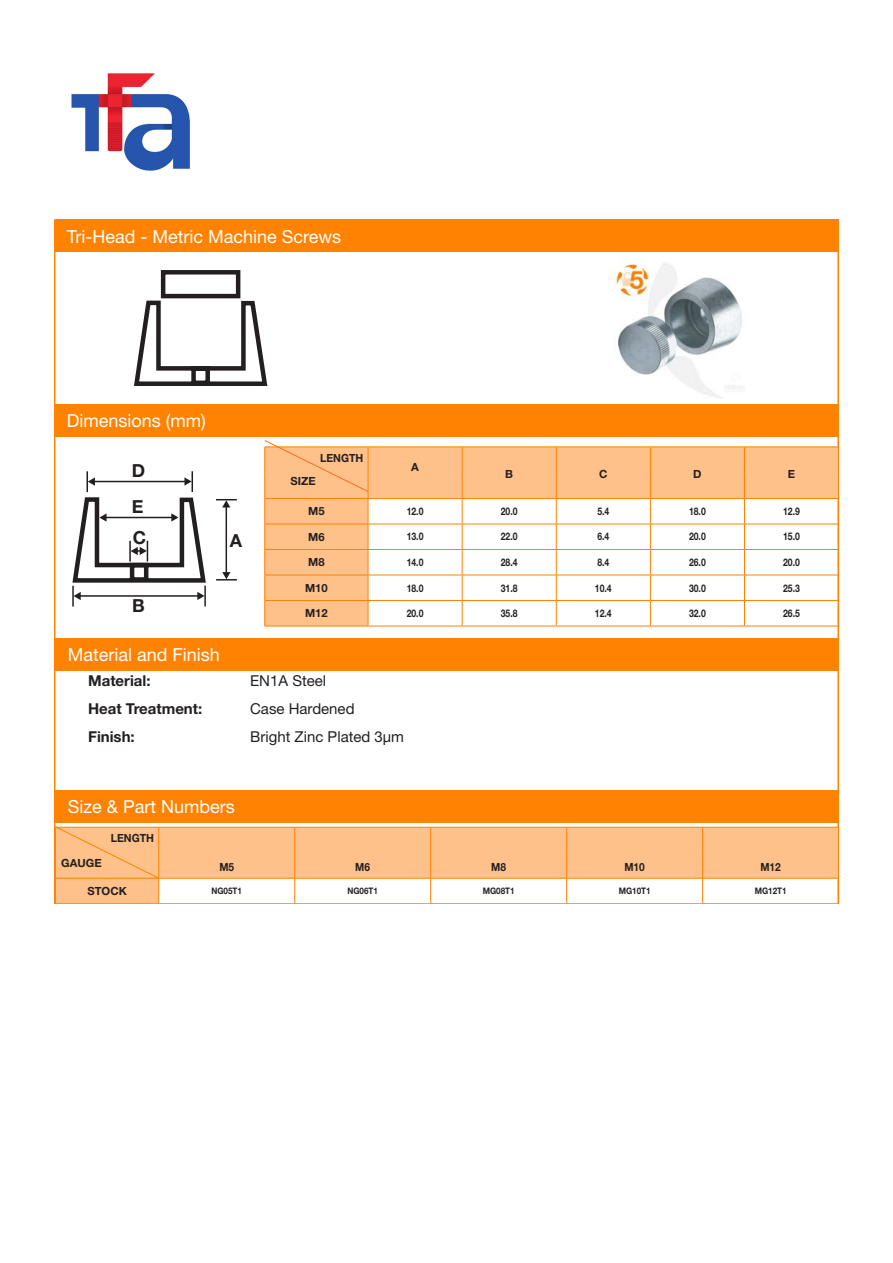
<style>
.page{position:relative;width:893px;height:1263px;background:#fff}
.page>*{position:absolute;margin:0;border:0;box-sizing:border-box;transform-origin:0 0}
.t1{font:18px "Helvetica Neue LT Std";color:#fff}
.t2{font:700 18px/36px "Helvetica Neue";color:#231f20}
.t3{font:15px "Helvetica Neue LT Std";color:#231f20}
.t4{font:700 15px "Helvetica Neue LT Std";color:#231f20}
.t5{font:700 11.25px "Helvetica Neue LT Std";color:#231f20}
.t6{font:700 11.25px "Helvetica Neue LT Std";color:#231f20;scale:.94 1}
.t7{font:700 11.25px "Helvetica Neue LT Std";color:#231f20;scale:.9 1}
.t8{font:700 10.5px "Helvetica Neue LT Std";color:#231f20;scale:.82 1}
.t9{font:700 9px "Helvetica Neue LT Std";color:#231f20;scale:.9 1}
</style>
<div class="page">
<hr style="left:837px;top:220px;width:2px;height:684px;background:#ff8200">
<hr style="left:54px;top:220px;width:2px;height:684px;background:#ff8200">
<div style="left:55px;top:790px;width:783px;height:32px;background:#ff8200"></div>
<div style="left:55px;top:405px;width:783px;height:32px;background:#ff8200"></div>
<div style="left:55px;top:219px;width:783px;height:32px;background:#ff8200"></div>
<div style="left:55px;top:638px;width:783px;height:32px;background:#ff8200"></div>
<svg style="left:160px;top:828px;width:678px;height:75px;fill:#ffc18a"></svg>
<hr style="left:159px;top:827px;width:136px;height:1px;background:#ff8200">
<hr style="left:295px;top:827px;width:136px;height:1px;background:#ff8200">
<hr style="left:431px;top:827px;width:136px;height:1px;background:#ff8200">
<hr style="left:567px;top:827px;width:136px;height:1px;background:#ff8200">
<hr style="left:703px;top:827px;width:136px;height:1px;background:#ff8200">
<hr style="left:55px;top:903px;width:52px;height:1px;background:#ff8200">
<hr style="left:107px;top:903px;width:52px;height:1px;background:#ff8200">
<hr style="left:159px;top:878px;width:136px;height:1px;background:#ff8200">
<hr style="left:159px;top:903px;width:136px;height:1px;background:#ff8200">
<svg style="left:294px;top:827px;width:1px;height:76px"></svg>
<hr style="left:295px;top:878px;width:136px;height:1px;background:#ff8200">
<hr style="left:295px;top:903px;width:136px;height:1px;background:#ff8200">
<svg style="left:430px;top:827px;width:1px;height:76px"></svg>
<hr style="left:431px;top:878px;width:136px;height:1px;background:#ff8200">
<hr style="left:431px;top:903px;width:136px;height:1px;background:#ff8200">
<svg style="left:566px;top:827px;width:1px;height:76px"></svg>
<hr style="left:567px;top:878px;width:136px;height:1px;background:#ff8200">
<hr style="left:703px;top:878px;width:136px;height:1px;background:#ff8200">
<hr style="left:567px;top:903px;width:136px;height:1px;background:#ff8200">
<hr style="left:703px;top:903px;width:136px;height:1px;background:#ff8200">
<svg style="left:702px;top:827px;width:1px;height:76px"></svg>
<svg style="left:55px;top:826px;width:105px;height:77px;background:#ffbe83"></svg>
<svg style="left:369px;top:447px;width:469px;height:179px"></svg>
<hr style="left:368px;top:446px;width:94px;height:1px;background:#ff8200">
<hr style="left:462px;top:446px;width:94px;height:1px;background:#ff8200">
<hr style="left:556px;top:446px;width:94px;height:1px;background:#ff8200">
<hr style="left:650px;top:446px;width:94px;height:1px;background:#ff8200">
<hr style="left:744px;top:446px;width:95px;height:1px;background:#ff8200">
<hr style="left:368px;top:498px;width:94px;height:1px;background:#ff8200">
<hr style="left:462px;top:498px;width:94px;height:1px;background:#ff8200">
<hr style="left:556px;top:498px;width:94px;height:1px;background:#ff8200">
<hr style="left:650px;top:498px;width:94px;height:1px;background:#ff8200">
<hr style="left:744px;top:498px;width:95px;height:1px;background:#ff8200">
<hr style="left:368px;top:524px;width:94px;height:1px;background:#ff8200">
<hr style="left:462px;top:524px;width:94px;height:1px;background:#ff8200">
<hr style="left:556px;top:524px;width:94px;height:1px;background:#ff8200">
<hr style="left:650px;top:524px;width:94px;height:1px;background:#ff8200">
<hr style="left:744px;top:524px;width:95px;height:1px;background:#ff8200">
<hr style="left:368px;top:549px;width:94px;height:1px;background:#ff8200">
<hr style="left:462px;top:549px;width:94px;height:1px;background:#ff8200">
<hr style="left:556px;top:549px;width:94px;height:1px;background:#ff8200">
<hr style="left:650px;top:549px;width:94px;height:1px;background:#ff8200">
<hr style="left:744px;top:549px;width:95px;height:1px;background:#ff8200">
<hr style="left:368px;top:575px;width:94px;height:1px;background:#ff8200">
<hr style="left:462px;top:575px;width:94px;height:1px;background:#ff8200">
<hr style="left:556px;top:575px;width:94px;height:1px;background:#ff8200">
<hr style="left:650px;top:575px;width:94px;height:1px;background:#ff8200">
<hr style="left:744px;top:575px;width:95px;height:1px;background:#ff8200">
<hr style="left:368px;top:600px;width:94px;height:1px;background:#ff8200">
<hr style="left:462px;top:600px;width:94px;height:1px;background:#ff8200">
<svg style="left:462px;top:447px;width:1px;height:179px"></svg>
<hr style="left:556px;top:600px;width:94px;height:1px;background:#ff8200">
<svg style="left:556px;top:447px;width:1px;height:179px"></svg>
<hr style="left:650px;top:600px;width:94px;height:1px;background:#ff8200">
<svg style="left:650px;top:447px;width:1px;height:179px"></svg>
<hr style="left:744px;top:600px;width:95px;height:1px;background:#ff8200">
<svg style="left:744px;top:447px;width:1px;height:179px"></svg>
<hr style="left:264px;top:626px;width:52px;height:1px;background:#ff8200">
<hr style="left:316px;top:626px;width:52px;height:1px;background:#ff8200">
<hr style="left:368px;top:626px;width:94px;height:1px;background:#ff8200">
<hr style="left:462px;top:626px;width:94px;height:1px;background:#ff8200">
<hr style="left:556px;top:626px;width:94px;height:1px;background:#ff8200">
<hr style="left:650px;top:626px;width:94px;height:1px;background:#ff8200">
<hr style="left:744px;top:626px;width:95px;height:1px;background:#ff8200">
<svg style="left:264px;top:440px;width:105px;height:186px;background:#febf86"></svg>
<img style="left:611px;top:263px;width:134px;height:135px">
<hr style="left:79px;top:595px;width:120px;height:2px;background:#231f20">
<svg style="left:74px;top:592px;width:7px;height:8px"></svg>
<svg style="left:197px;top:592px;width:7px;height:8px"></svg>
<hr style="left:72px;top:586px;width:2px;height:20px;background:#231f20">
<hr style="left:204px;top:586px;width:2px;height:20px;background:#231f20">
<hr style="left:226px;top:506px;width:1px;height:68px;background:#231f20">
<svg style="left:216px;top:572px;width:21px;height:8px"></svg>
<svg style="left:216px;top:499px;width:21px;height:8px"></svg>
<svg style="left:72px;top:471px;width:134px;height:112px"></svg>
<svg style="left:134px;top:270px;width:133px;height:116px"></svg>
<img style="left:53px;top:73px;width:166px;height:98px">
<h1 class="t1" style="left:67px;top:226px;width:276px">Tri-Head - Metric Machine Screws</h1>
<h1 class="t1" style="left:67px;top:410px;width:141px">Dimensions (mm)</h1>
<h1 class="t2" style="left:132px;top:452px;width:15px">D<br>E</h1>
<h1 class="t2" style="left:133px;top:519px;width:15px">C</h1>
<h1 class="t2" style="left:230px;top:522px;width:14px">A</h1>
<h1 class="t2" style="left:132px;top:588px;width:14px">B</h1>
<h1 class="t1" style="left:68px;top:643px;width:154px">Material and Finish</h1>
<p class="t6" style="left:320px;top:451px;width:48px">LENGTH</p>
<p class="t5" style="left:290px;top:474px;width:27px">SIZE</p>
<p class="t5" style="left:411px;top:460px;width:9px">A</p>
<p class="t5" style="left:505px;top:467px;width:9px">B</p>
<p class="t5" style="left:599px;top:467px;width:10px">C</p>
<p class="t5" style="left:693px;top:467px;width:10px">D</p>
<p class="t5" style="left:788px;top:467px;width:9px">E</p>
<p class="t5" style="left:308px;top:504px;width:18px">M5</p>
<p class="t8" style="left:407px;top:505px;width:22px">12.0</p>
<p class="t8" style="left:501px;top:505px;width:22px">20.0</p>
<p class="t8" style="left:597px;top:505px;width:16px">5.4</p>
<p class="t8" style="left:689px;top:505px;width:22px">18.0</p>
<p class="t8" style="left:783px;top:505px;width:22px">12.9</p>
<p class="t5" style="left:308px;top:530px;width:18px">M6</p>
<p class="t8" style="left:407px;top:530px;width:22px">13.0</p>
<p class="t8" style="left:501px;top:530px;width:22px">22.0</p>
<p class="t8" style="left:597px;top:530px;width:16px">6.4</p>
<p class="t8" style="left:689px;top:530px;width:22px">20.0</p>
<p class="t8" style="left:783px;top:530px;width:22px">15.0</p>
<p class="t5" style="left:308px;top:555px;width:18px">M8</p>
<p class="t8" style="left:407px;top:556px;width:22px">14.0</p>
<p class="t8" style="left:501px;top:556px;width:22px">28.4</p>
<p class="t8" style="left:597px;top:556px;width:16px">8.4</p>
<p class="t8" style="left:689px;top:556px;width:22px">26.0</p>
<p class="t8" style="left:783px;top:556px;width:22px">20.0</p>
<p class="t5" style="left:305px;top:581px;width:24px">M10</p>
<p class="t8" style="left:407px;top:581px;width:22px">18.0</p>
<p class="t8" style="left:501px;top:581px;width:22px">31.8</p>
<p class="t8" style="left:595px;top:581px;width:22px">10.4</p>
<p class="t8" style="left:689px;top:581px;width:22px">30.0</p>
<p class="t8" style="left:783px;top:581px;width:22px">25.3</p>
<p class="t5" style="left:305px;top:606px;width:24px">M12</p>
<p class="t8" style="left:407px;top:607px;width:22px">20.0</p>
<p class="t8" style="left:501px;top:607px;width:22px">35.8</p>
<p class="t8" style="left:595px;top:607px;width:22px">12.4</p>
<p class="t8" style="left:689px;top:607px;width:22px">32.0</p>
<p class="t8" style="left:783px;top:607px;width:22px">26.5</p>
<h2 class="t4" style="left:88px;top:671px;width:64px">Material:</h2>
<h2 class="t3" style="left:250px;top:671px;width:78px">EN1A Steel</h2>
<h2 class="t4" style="left:88px;top:699px;width:116px">Heat Treatment:</h2>
<h2 class="t3" style="left:250px;top:699px;width:106px">Case Hardened</h2>
<h2 class="t4" style="left:88px;top:727px;width:48px">Finish:</h2>
<h2 class="t3" style="left:250px;top:728px;width:155px">Bright Zinc Plated 3μm</h2>
<h1 class="t1" style="left:68px;top:795px;width:169px">Size &amp; Part Numbers</h1>
<p class="t6" style="left:111px;top:831px;width:48px">LENGTH</p>
<p class="t5" style="left:61px;top:856px;width:42px">GAUGE</p>
<p class="t7" style="left:219px;top:860px;width:18px">M5</p>
<p class="t7" style="left:355px;top:860px;width:18px">M6</p>
<p class="t7" style="left:491px;top:860px;width:18px">M8</p>
<p class="t7" style="left:624px;top:860px;width:24px">M10</p>
<p class="t7" style="left:760px;top:860px;width:24px">M12</p>
<p class="t5" style="left:87px;top:884px;width:41px">STOCK</p>
<p class="t9" style="left:211px;top:885px;width:36px">NG05T1</p>
<p class="t9" style="left:347px;top:885px;width:36px">NG06T1</p>
<p class="t9" style="left:483px;top:885px;width:37px">MG08T1</p>
<p class="t9" style="left:619px;top:885px;width:37px">MG10T1</p>
<p class="t9" style="left:755px;top:885px;width:37px">MG12T1</p>
</div>
